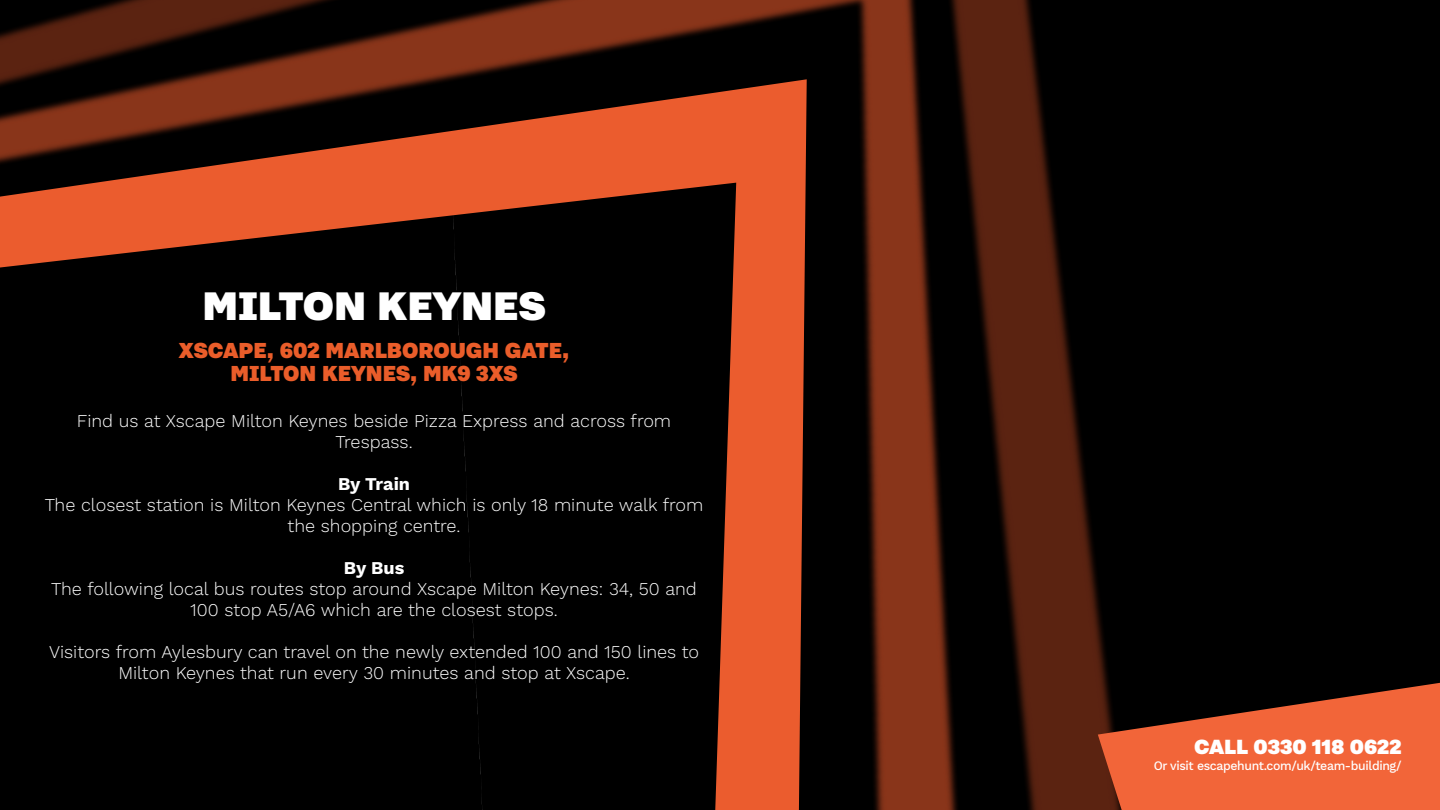
<style>
.page{position:relative;width:1440px;height:810px;background:#000}
.page>*{position:absolute;margin:0;border:0;box-sizing:border-box;transform-origin:0 0}
.t1{font:900 49.5px "Nitti Grotesk";color:#fff}
.t2{font:900 27px/22.5px "Nitti Grotesk";color:#ea5d2a;text-align:center;scale:.96 1}
.t3{font:900 25.5px "Nitti Grotesk";color:#fff}
.t4{font:300 18px/21px "Work Sans";color:#fff;text-align:center}
.t5{font:700 18px "Work Sans";color:#fff}
.t6{font:300 13.5px "Work Sans";color:#fff}
.t7{font:500 12.75px "Work Sans";letter-spacing:-.03em;color:#fff;scale:.96 1}
</style>
<div class="page">
<img style="left:0;top:0;width:1109px;height:810px">
<svg style="left:1098px;top:683px;width:342px;height:127px"></svg>
<h1 class="t1" style="left:202px;top:276px;width:345px">MILTON KEYNES</h1>
<h2 class="t2" style="left:179px;top:338px;width:409px">XSCAPE, 602 MARLBOROUGH GATE,<br>MILTON KEYNES, MK9 3XS</h2>
<p class="t4" style="left:77px;top:411px;width:596px">Find us at Xscape Milton Keynes beside Pizza Express and across from<br>Trespass.</p>
<p class="t5" style="left:338px;top:473px;width:74px">By Train</p>
<p class="t4" style="left:45px;top:495px;width:660px">The closest station is Milton Keynes Central which is only 18 minute walk from the shopping centre.</p>
<p class="t5" style="left:344px;top:557px;width:62px">By Bus</p>
<p class="t4" style="left:51px;top:579px;width:647px">The following local bus routes stop around Xscape Milton Keynes: 34, 50 and<br>100 stop A5/A6 which are the closest stops.</p>
<p class="t4" style="left:49px;top:642px;width:652px">Visitors from Aylesbury can travel on the newly extended 100 and 150 lines to<br>Milton Keynes that run every 30 minutes and stop at Xscape.</p>
<h3 class="t3" style="left:1194px;top:731px;width:209px">CALL 0330 118 0622</h3>
<p class="t7" style="left:1154px;top:759px;width:260px">Or visit escapehunt.com/uk/team-building/</p>
<p class="t6" style="left:1375px;top:761px;width:15px">22</p>
</div>
